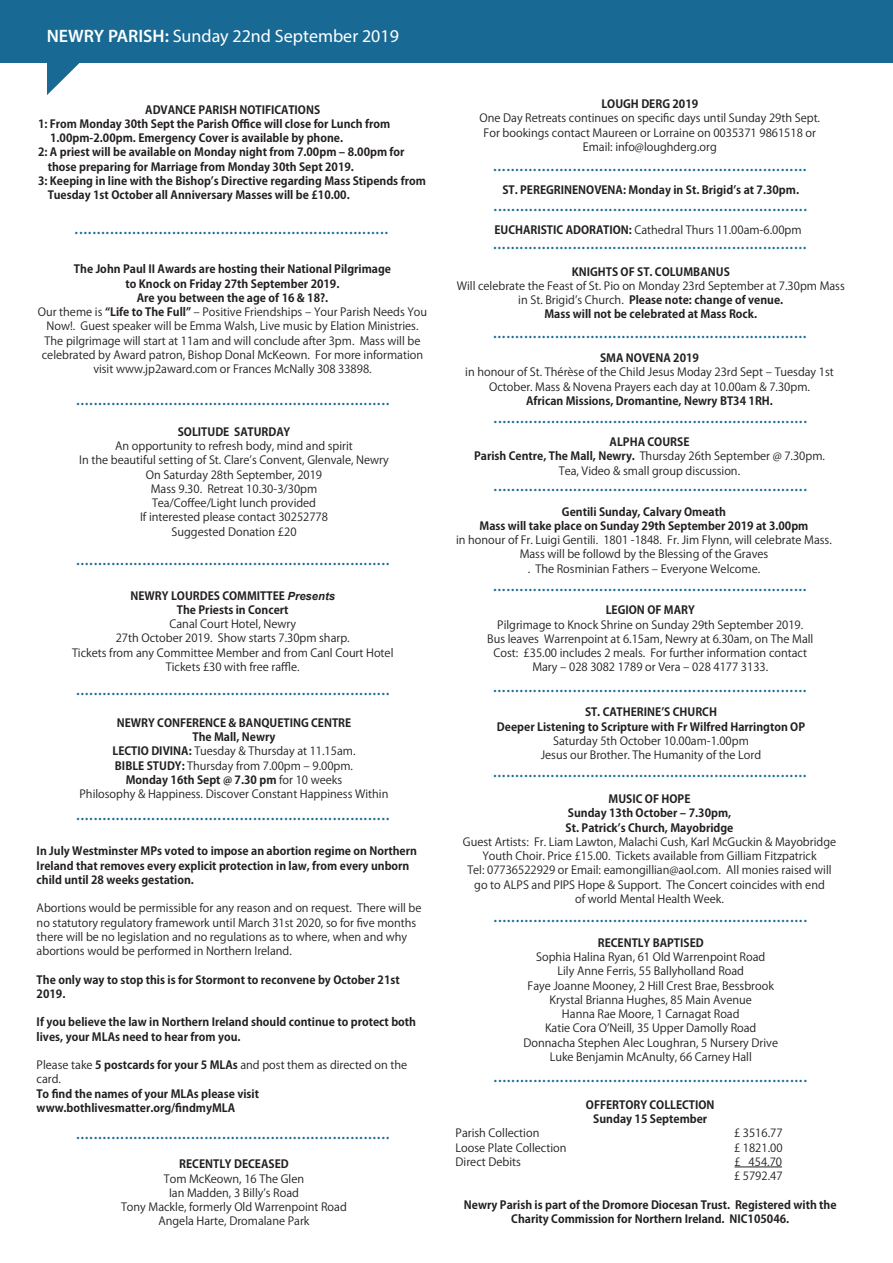
<style>
.page{position:relative;width:893px;height:1263px;background:#fff}
.page>*{position:absolute;margin:0;border:0;box-sizing:border-box;transform-origin:0 0}
.t1{font:18px "Myriad Pro";color:#fff}
.t2{font:500 15px "Koz Go Pro";color:#176a94}
.t3{font:11.25px/14.2px "Koz Go Pro";color:#231f20;text-align:center}
.t4{font:700 11.25px/14.2px "Koz Go Pro";color:#231f20;text-align:center}
.s1{font-weight:600}
.s2{font-weight:700}
.s3{font-family:"Arial";font-style:italic}
</style>
<div class="page">
<div style="left:0;top:0;width:893px;height:62px;background:#186a94"></div>
<svg style="left:47px;top:62px;width:38px;height:33px"></svg>
<hr style="left:734px;top:1167px;width:48px;height:1px;background:#231f20">
<h1 class="t1" style="left:47px;top:25px;width:354px"><span class="s1">NEWRY PARISH:</span> Sunday 22nd September 2019</h1>
<h1 class="t1" style="left:48px;top:27px;width:342px"><span class="s1">NEWRY PARISH:</span> Sunday 31st December 2017</h1>
<p class="t4" style="left:145px;top:103px;width:176px">ADVANCE PARISH NOTIFICATIONS</p>
<p class="t4" style="left:38px;top:117px;width:354px">1: From Monday 30th Sept the Parish Office will close for Lunch from</p>
<p class="t4" style="left:50px;top:132px;width:295px">1.00pm-2.00pm. Emergency Cover is available by phone.</p>
<p class="t4" style="left:38px;top:146px;width:368px">2: A priest will be available on Monday night from 7.00pm ‒ 8.00pm for</p>
<p class="t4" style="left:48px;top:160px;width:308px">those preparing for Marriage from Monday 30th Sept 2019.</p>
<p class="t4" style="left:38px;top:174px;width:389px">3: Keeping in line with the Bishopʼs Directive regarding Mass Stipends from</p>
<p class="t4" style="left:48px;top:189px;width:303px">Tuesday 1st October all Anniversary Masses will be £10.00.</p>
<h2 class="t2" style="left:75px;top:219px;width:315px">.......................................................................</h2>
<p class="t3" style="left:38px;top:262px;width:391px"><span class="s2">The John Paul II Awards are hosting their National Pilgrimage<br>to Knock on Friday 27th September 2019.<br>Are you between the age of 16 &amp; 18?.<br></span>Our theme is <span class="s2">“Life to The Full”</span> ‒ Positive Friendships ‒ Your Parish Needs You Now!. Guest speaker will be Emma Walsh, Live music by Elation Ministries.<br>The pilgrimage will start at 11am and will conclude after 3pm. Mass will be celebrated by Award patron, Bishop Donal McKeown. For more information visit www.jp2award.com or Frances McNally 308 33898.</p>
<h2 class="t2" style="left:76px;top:389px;width:315px">.......................................................................</h2>
<p class="t4" style="left:178px;top:425px;width:114px">SOLITUDE SATURDAY</p>
<p class="t3" style="left:79px;top:439px;width:311px">An opportunity to refresh body, mind and spirit<br>In the beautiful setting of St. Clareʼs Convent, Glenvale, Newry On Saturday 28th September, 2019<br>Mass 9.30. Retreat 10.30-3/30pm<br>Tea/Coffee/Light lunch provided<br>If interested please contact 30252778<br>Suggested Donation £20</p>
<h2 class="t2" style="left:76px;top:549px;width:315px">.......................................................................</h2>
<p class="t4" style="left:130px;top:589px;width:206px">NEWRY LOURDES COMMITTEE <span class="s3">Presents<br></span>The Priests in Concert</p>
<p class="t3" style="left:72px;top:617px;width:323px">Canal Court Hotel, Newry<br>27th October 2019. Show starts 7.30pm sharp.<br>Tickets from any Committee Member and from Canl Court Hotel Tickets £30 with free raffle.</p>
<h2 class="t2" style="left:76px;top:679px;width:315px">.......................................................................</h2>
<p class="t3" style="left:80px;top:716px;width:310px"><span class="s2">NEWRY CONFERENCE &amp; BANQUETING CENTRE<br>The Mall, Newry<br>LECTIO DIVINA:</span> Tuesday &amp; Thursday at 11.15am.<br><span class="s2">BIBLE STUDY:</span> Thursday from 7.00pm ‒ 9.00pm.<br><span class="s2">Monday 16th Sept @ 7.30 pm</span> for 10 weeks<br>Philosophy &amp; Happiness. Discover Constant Happiness Within</p>
<h2 class="t2" style="left:76px;top:805px;width:315px">.......................................................................</h2>
<p class="t4" style="left:37px;top:845px;width:382px;text-align:left">In July Westminster MPs voted to impose an abortion regime on Northern<br>Ireland that removes every explicit protection in law, from every unborn child until 28 weeks gestation.</p>
<p class="t3" style="left:37px;top:901px;width:386px;text-align:left">Abortions would be permissible for any reason and on request. There will be no statutory regulatory framework until March 31st 2020, so for five months there will be no legislation and no regulations as to where, when and why abortions would be performed in Northern Ireland.</p>
<p class="t4" style="left:37px;top:973px;width:365px;text-align:left">The only way to stop this is for Stormont to reconvene by October 21st<br>2019.</p>
<p class="t4" style="left:37px;top:1016px;width:381px;text-align:left">If you believe the law in Northern Ireland should continue to protect both lives, your MLAs need to hear from you.</p>
<p class="t3" style="left:37px;top:1058px;width:372px;text-align:left">Please take <span class="s2">5 postcards for your 5 MLAs</span> and post them as directed on the card.</p>
<p class="t4" style="left:37px;top:1087px;width:224px;text-align:left">To find the names of your MLAs please visit www.bothlivesmatter.org/findmyMLA</p>
<h2 class="t2" style="left:76px;top:1124px;width:315px">.......................................................................</h2>
<p class="t4" style="left:179px;top:1158px;width:111px">RECENTLY DECEASED</p>
<p class="t3" style="left:121px;top:1172px;width:227px">Tom McKeown, 16 The Glen<br>Ian Madden, 3 Billyʼs Road<br>Tony Mackle, formerly Old Warrenpoint Road<br>Angela Harte, Dromalane Park</p>
<p class="t4" style="left:601px;top:98px;width:98px">LOUGH DERG 2019</p>
<p class="t3" style="left:479px;top:112px;width:342px">One Day Retreats continues on specific days until Sunday 29th Sept.<br>For bookings contact Maureen or Lorraine on 0035371 9861518 or<br>Email: info@loughderg.org</p>
<h2 class="t2" style="left:493px;top:156px;width:315px">.......................................................................</h2>
<p class="t4" style="left:502px;top:183px;width:298px">ST. PEREGRINENOVENA: Monday in St. Brigidʼs at 7.30pm.</p>
<p class="t3" style="left:494px;top:223px;width:309px"><span class="s2">EUCHARISTIC ADORATION:</span> Cathedral Thurs 11.00am-6.00pm</p>
<h2 class="t2" style="left:494px;top:195px;width:315px">.......................................................................</h2>
<h2 class="t2" style="left:493px;top:234px;width:315px">.......................................................................</h2>
<p class="t4" style="left:572px;top:265px;width:160px">KNIGHTS OF ST. COLUMBANUS</p>
<p class="t3" style="left:457px;top:279px;width:390px">Will celebrate the Feast of St. Pio on Monday 23rd September at 7.30pm Mass in St. Brigidʼs Church. <span class="s2">Please note: change of venue.<br>Mass will not be celebrated at Mass Rock.</span></p>
<h2 class="t2" style="left:493px;top:323px;width:315px">.......................................................................</h2>
<p class="t4" style="left:600px;top:352px;width:100px">SMA NOVENA 2019</p>
<p class="t3" style="left:465px;top:365px;width:370px">in honour of St. Thérèse of the Child Jesus Moday 23rd Sept ‒ Tuesday 1st<br>October. Mass &amp; Novena Prayers each day at 10.00am &amp; 7.30pm.</p>
<p class="t4" style="left:526px;top:394px;width:248px">African Missions, Dromantine, Newry BT34 1RH.</p>
<h2 class="t2" style="left:494px;top:408px;width:315px">.......................................................................</h2>
<p class="t3" style="left:474px;top:435px;width:352px"><span class="s2">ALPHA COURSE<br>Parish Centre, The Mall, Newry.</span> Thursday 26th September @ 7.30pm.<br>Tea, Video &amp; small group discussion.</p>
<h2 class="t2" style="left:494px;top:476px;width:315px">.......................................................................</h2>
<p class="t4" style="left:480px;top:505px;width:330px">Gentili Sunday, Calvary Omeath<br>Mass will take place on Sunday 29th September 2019 at 3.00pm</p>
<p class="t3" style="left:456px;top:533px;width:377px">in honour of Fr. Luigi Gentili. 1801 -1848. Fr. Jim Flynn, will celebrate Mass.<br>Mass will be followd by the Blessing of the Graves<br>. The Rosminian Fathers ‒ Everyone Welcome.</p>
<h2 class="t2" style="left:493px;top:576px;width:315px">.......................................................................</h2>
<p class="t4" style="left:606px;top:604px;width:91px">LEGION OF MARY</p>
<p class="t3" style="left:487px;top:618px;width:328px">Pilgrimage to Knock Shrine on Sunday 29th September 2019.<br>Bus leaves Warrenpoint at 6.15am, Newry at 6.30am, on The Mall Cost: £35.00 includes 2 meals. For further information contact Mary ‒ 028 3082 1789 or Vera ‒ 028 4177 3133.</p>
<h2 class="t2" style="left:493px;top:677px;width:315px">.......................................................................</h2>
<p class="t4" style="left:497px;top:706px;width:310px">ST. CATHERINEʼS CHURCH<br>Deeper Listening to Scripture with Fr Wilfred Harrington OP</p>
<p class="t3" style="left:541px;top:734px;width:222px">Saturday 5th October 10.00am-1.00pm<br>Jesus our Brother. The Humanity of the Lord</p>
<h2 class="t2" style="left:493px;top:762px;width:315px">.......................................................................</h2>
<p class="t4" style="left:566px;top:792px;width:169px">MUSIC OF HOPE<br>Sunday 13th October ‒ 7.30pm,<br>St. Patrickʼs Church, Mayobridge</p>
<p class="t3" style="left:463px;top:835px;width:375px">Guest Artists: Fr. Liam Lawton, Malachi Cush, Karl McGuckin &amp; Mayobridge Youth Choir. Price £15.00. Tickets available from Gilliam Fitzpatrick<br>Tel: 07736522929 or Email: eamongillian@aol.com. All monies raised will go to ALPS and PIPS Hope &amp; Support. The Concert coincides with end<br>of world Mental Health Week.</p>
<h2 class="t2" style="left:494px;top:906px;width:315px">.......................................................................</h2>
<p class="t4" style="left:598px;top:936px;width:107px">RECENTLY BAPTISED</p>
<p class="t3" style="left:523px;top:950px;width:256px">Sophia Halina Ryan, 61 Old Warrenpoint Road<br>Lily Anne Ferris, 55 Ballyholland Road<br>Faye Joanne Mooney, 2 Hill Crest Brae, Bessbrook Krystal Brianna Hughes, 85 Main Avenue<br>Hanna Rae Moore, 1 Carnagat Road<br>Katie Cora OʼNeill, 35 Upper Damolly Road Donnacha Stephen Alec Loughran, 5 Nursery Drive Luke Benjamin McAnulty, 66 Carney Hall</p>
<h2 class="t2" style="left:494px;top:1067px;width:315px">.......................................................................</h2>
<p class="t4" style="left:586px;top:1098px;width:130px">OFFERTORY COLLECTION<br>Sunday 15 September</p>
<p class="t3" style="left:456px;top:1126px;width:85px">Parish Collection</p>
<p class="t3" style="left:734px;top:1126px;width:50px">£ 3516.77</p>
<p class="t3" style="left:456px;top:1140px;width:112px">Loose Plate Collection</p>
<p class="t3" style="left:734px;top:1140px;width:50px">£ 1821.00</p>
<p class="t3" style="left:456px;top:1155px;width:67px">Direct Debits</p>
<p class="t3" style="left:734px;top:1155px;width:50px;text-align:left">£ 454.70 £ 5792.47</p>
<p class="t4" style="left:464px;top:1198px;width:374px">Newry Parish is part of the Dromore Diocesan Trust. Registered with the<br>Charity Commission for Northern Ireland. NIC105046.</p>
</div>
